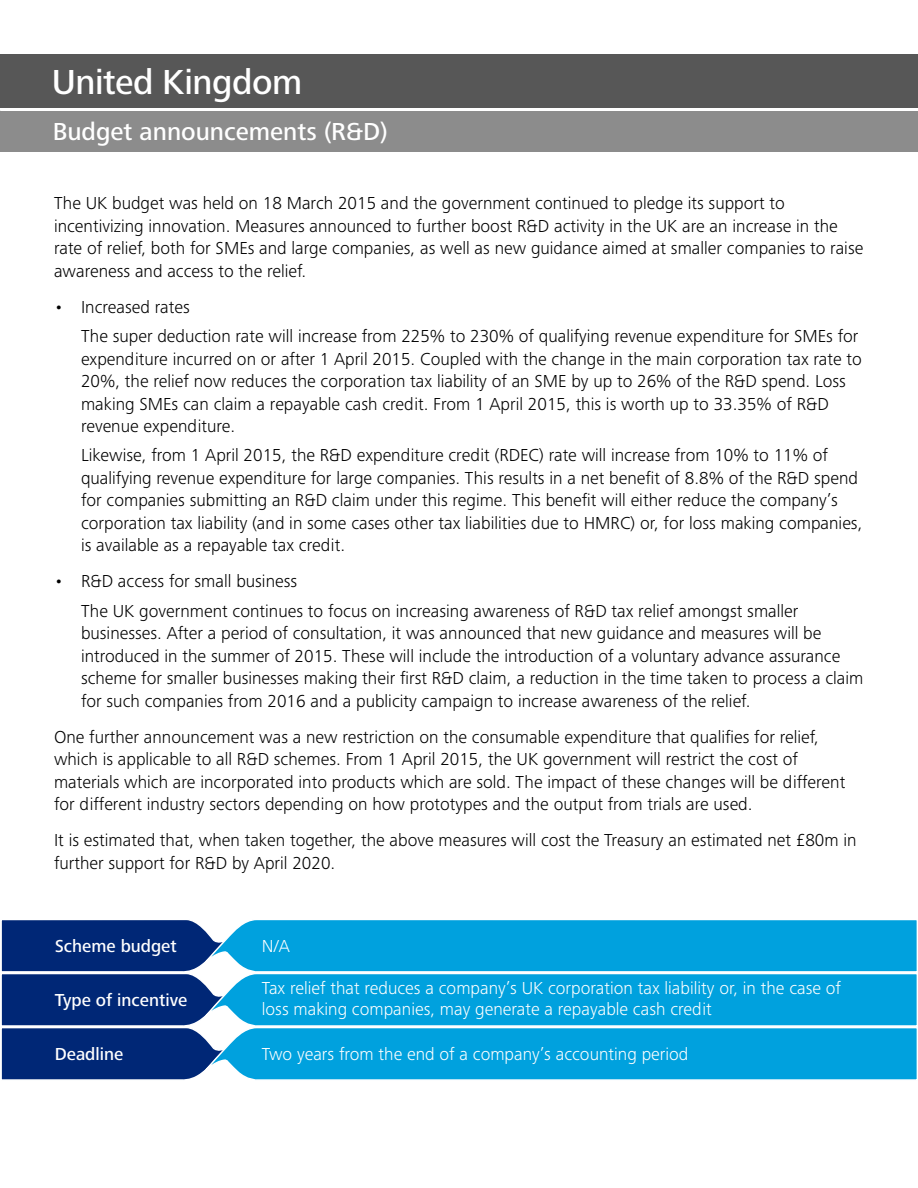
<style>
.page{position:relative;width:918px;height:1188px;background:#fff}
.page>*{position:absolute;margin:0;border:0;box-sizing:border-box;transform-origin:0 0}
.t1{font:500 36px "Frutiger Next Pro";letter-spacing:-.01em;color:#fff}
.t2{font:500 25.5px "Frutiger Next Pro";color:#fff}
.t3{font:300 18px/22.5px "Frutiger Next Pro";color:#000}
.t4{font:300 18px/21px "Frutiger Next Pro";color:#fff}
.t5{font:500 18px "Frutiger Next Pro";color:#fff}
</style>
<div class="page">
<div style="left:0;top:54px;width:918px;height:54px;background:#575757"></div>
<div style="left:0;top:111px;width:918px;height:40px;background:#8c8c8c"></div>
<svg style="left:1px;top:920px;width:916px;height:160px;background:#138eca"></svg>
<h1 class="t1" style="left:52px;top:61px;width:252px">United Kingdom</h1>
<h2 class="t2" style="left:53px;top:117px;width:336px">Budget announcements (R&amp;D)</h2>
<p class="t3" style="left:54px;top:192px;width:811px">The UK budget was held on 18 March 2015 and the government continued to pledge its support to incentivizing innovation. Measures announced to further boost R&amp;D activity in the UK are an increase in the rate of relief, both for SMEs and large companies, as well as new guidance aimed at smaller companies to raise awareness and access to the relief.</p>
<p class="t3" style="left:81px;top:292px;width:779px;line-height:29.2px;text-indent:-27px">• Increased rates<br>The super deduction rate will increase from 225% to 230% of qualifying revenue expenditure for SMEs for</p>
<p class="t3" style="left:81px;top:347px;width:782px">expenditure incurred on or after 1 April 2015. Coupled with the change in the main corporation tax rate to 20%, the relief now reduces the corporation tax liability of an SME by up to 26% of the R&amp;D spend. Loss making SMEs can claim a repayable cash credit. From 1 April 2015, this is worth up to 33.35% of R&amp;D revenue expenditure.</p>
<p class="t3" style="left:81px;top:444px;width:783px">Likewise, from 1 April 2015, the R&amp;D expenditure credit (RDEC) rate will increase from 10% to 11% of qualifying revenue expenditure for large companies. This results in a net benefit of 8.8% of the R&amp;D spend for companies submitting an R&amp;D claim under this regime. This benefit will either reduce the company’s corporation tax liability (and in some cases other tax liabilities due to HMRC) or, for loss making companies, is available as a repayable tax credit.</p>
<p class="t3" style="left:81px;top:567px;width:719px;line-height:29.2px;text-indent:-27px">• R&amp;D access for small business<br>The UK government continues to focus on increasing awareness of R&amp;D tax relief amongst smaller</p>
<p class="t3" style="left:81px;top:622px;width:784px">businesses. After a period of consultation, it was announced that new guidance and measures will be introduced in the summer of 2015. These will include the introduction of a voluntary advance assurance scheme for smaller businesses making their first R&amp;D claim, a reduction in the time taken to process a claim for such companies from 2016 and a publicity campaign to increase awareness of the relief.</p>
<p class="t3" style="left:54px;top:725px;width:793px">One further announcement was a new restriction on the consumable expenditure that qualifies for relief, which is applicable to all R&amp;D schemes. From 1 April 2015, the UK government will restrict the cost of materials which are incorporated into products which are sold. The impact of these changes will be different for different industry sectors depending on how prototypes and the output from trials are used.</p>
<p class="t3" style="left:54px;top:829px;width:804px">It is estimated that, when taken together, the above measures will cost the Treasury an estimated net £80m in further support for R&amp;D by April 2020.</p>
<p class="t5" style="left:55px;top:936px;width:124px">Scheme budget</p>
<p class="t4" style="left:262px;top:936px;width:30px">N/A</p>
<p class="t5" style="left:55px;top:990px;width:134px">Type of incentive</p>
<p class="t4" style="left:262px;top:978px;width:581px">Tax relief that reduces a company’s UK corporation tax liability or, in the case of loss making companies, may generate a repayable cash credit</p>
<p class="t5" style="left:55px;top:1044px;width:70px">Deadline</p>
<p class="t4" style="left:262px;top:1044px;width:428px">Two years from the end of a company’s accounting period</p>
</div>
